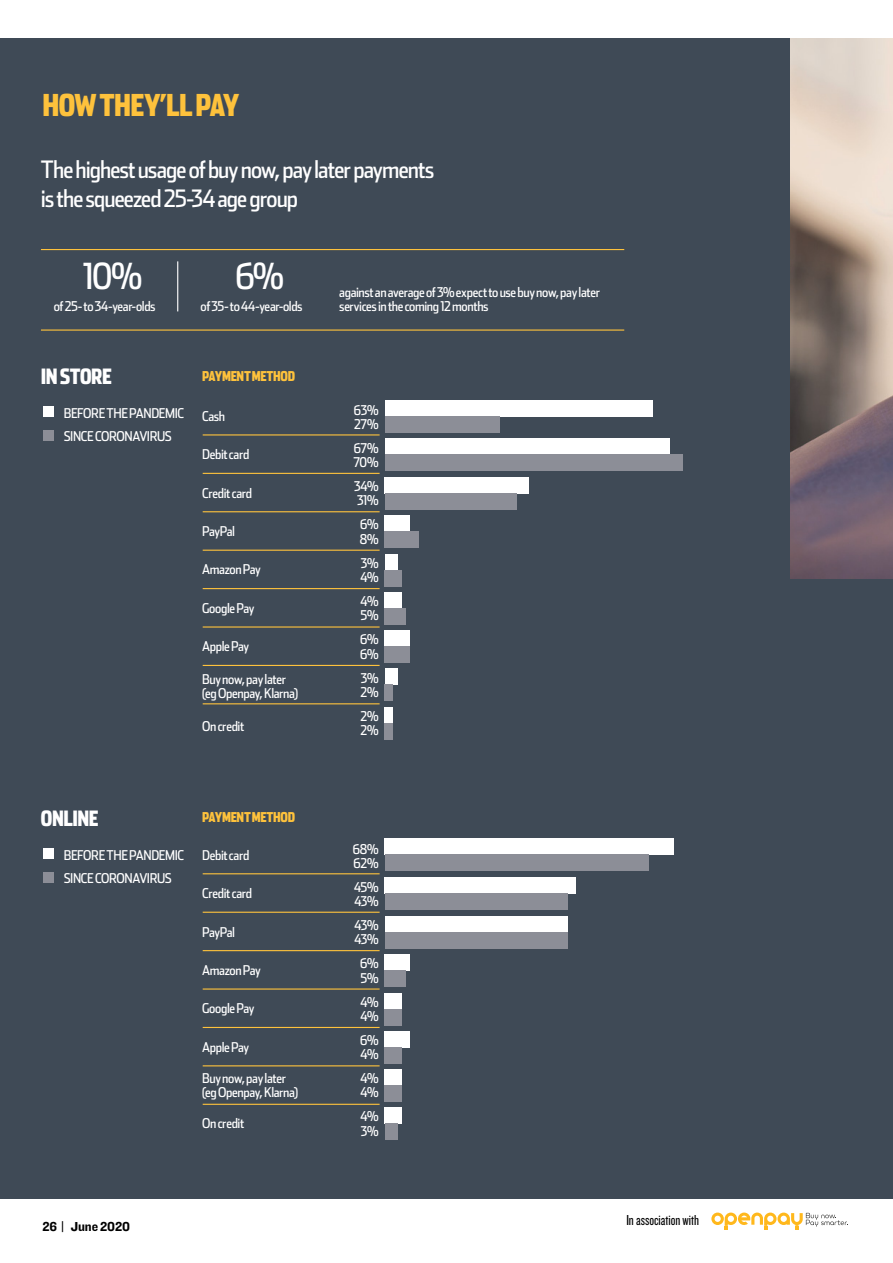
<style>
.page{position:relative;width:893px;height:1263px;background:#fff}
.page>*{position:absolute;margin:0;border:0;box-sizing:border-box;transform-origin:0 0}
.t1{font:36px "Stainless Cond";color:#fff}
.t2{font:900 30px "Stainless Comp";letter-spacing:-.025em;color:#fec23c}
.t3{font:24px/28.8px "Stainless Cond";letter-spacing:-.04em;color:#fff}
.t4{font:900 21px "Stainless Comp";letter-spacing:-.02em;color:#fff}
.t5{font:15px "Knockout 28 Junior Feathrwt";color:#000}
.t6{font:13.5px/14.2px "Stainless Cond";letter-spacing:-.025em;color:#fff}
.t7{font:900 13.5px "Stainless Comp";letter-spacing:-.02em;color:#fec23c}
.t8{font:13.5px "Knockout 51 Middleweight";letter-spacing:-.01em;color:#000}
</style>
<div class="page">
<svg style="left:711px;top:1212px;width:137px;height:18px"></svg>
<div style="left:0;top:38px;width:893px;height:1160px;background:#3f4a56"></div>
<img style="left:790px;top:38px;width:103px;height:540px">
<hr style="left:203px;top:434px;width:177px;height:1px;background:#fec23c">
<hr style="left:203px;top:873px;width:177px;height:1px;background:#fec23c">
<hr style="left:203px;top:511px;width:177px;height:1px;background:#fec23c">
<hr style="left:203px;top:950px;width:177px;height:1px;background:#fec23c">
<hr style="left:203px;top:588px;width:177px;height:1px;background:#fec23c">
<hr style="left:203px;top:1027px;width:177px;height:1px;background:#fec23c">
<hr style="left:203px;top:665px;width:177px;height:1px;background:#fec23c">
<hr style="left:203px;top:1104px;width:177px;height:1px;background:#fec23c">
<hr style="left:203px;top:473px;width:177px;height:1px;background:#fec23c">
<hr style="left:203px;top:912px;width:177px;height:1px;background:#fec23c">
<hr style="left:203px;top:550px;width:177px;height:1px;background:#fec23c">
<hr style="left:203px;top:988px;width:177px;height:1px;background:#fec23c">
<hr style="left:203px;top:626px;width:177px;height:2px;background:#fec23c">
<hr style="left:203px;top:1065px;width:177px;height:1px;background:#fec23c">
<hr style="left:203px;top:703px;width:177px;height:1px;background:#fec23c">
<div style="left:385px;top:400px;width:268px;height:16px;background:#fff"></div>
<div style="left:385px;top:839px;width:289px;height:16px;background:#fff"></div>
<div style="left:385px;top:439px;width:285px;height:16px;background:#fff"></div>
<div style="left:385px;top:877px;width:191px;height:17px;background:#fff"></div>
<div style="left:385px;top:477px;width:144px;height:16px;background:#fff"></div>
<div style="left:385px;top:916px;width:182px;height:16px;background:#fff"></div>
<div style="left:385px;top:515px;width:25px;height:16px;background:#fff"></div>
<div style="left:385px;top:954px;width:25px;height:16px;background:#fff"></div>
<div style="left:385px;top:554px;width:12px;height:16px;background:#fff"></div>
<div style="left:385px;top:993px;width:17px;height:16px;background:#fff"></div>
<div style="left:385px;top:592px;width:17px;height:16px;background:#fff"></div>
<div style="left:385px;top:1031px;width:25px;height:16px;background:#fff"></div>
<div style="left:385px;top:669px;width:12px;height:16px;background:#fff"></div>
<div style="left:385px;top:1108px;width:17px;height:16px;background:#fff"></div>
<div style="left:385px;top:707px;width:8px;height:16px;background:#fff"></div>
<div style="left:385px;top:631px;width:25px;height:16px;background:#fff"></div>
<div style="left:385px;top:1069px;width:17px;height:16px;background:#fff"></div>
<div style="left:385px;top:416px;width:114px;height:16px;background:#8c8e97"></div>
<div style="left:385px;top:855px;width:263px;height:16px;background:#8c8e97"></div>
<div style="left:385px;top:455px;width:297px;height:16px;background:#8c8e97"></div>
<div style="left:385px;top:894px;width:182px;height:16px;background:#8c8e97"></div>
<div style="left:385px;top:493px;width:131px;height:16px;background:#8c8e97"></div>
<div style="left:385px;top:932px;width:182px;height:16px;background:#8c8e97"></div>
<div style="left:385px;top:531px;width:34px;height:16px;background:#8c8e97"></div>
<div style="left:385px;top:970px;width:21px;height:16px;background:#8c8e97"></div>
<div style="left:385px;top:570px;width:17px;height:16px;background:#8c8e97"></div>
<div style="left:385px;top:1009px;width:17px;height:16px;background:#8c8e97"></div>
<div style="left:385px;top:608px;width:21px;height:17px;background:#8c8e97"></div>
<div style="left:385px;top:1047px;width:17px;height:16px;background:#8c8e97"></div>
<div style="left:385px;top:685px;width:8px;height:16px;background:#8c8e97"></div>
<div style="left:385px;top:1124px;width:12px;height:16px;background:#8c8e97"></div>
<div style="left:385px;top:723px;width:8px;height:16px;background:#8c8e97"></div>
<div style="left:385px;top:647px;width:25px;height:16px;background:#8c8e97"></div>
<div style="left:385px;top:1085px;width:17px;height:17px;background:#8c8e97"></div>
<hr style="left:41px;top:329px;width:583px;height:2px;background:#fec23c">
<hr style="left:41px;top:249px;width:583px;height:1px;background:#fec23c">
<hr style="left:177px;top:261px;width:1px;height:50px;background:#fff">
<div style="left:43px;top:407px;width:11px;height:10px;background:#fff"></div>
<div style="left:43px;top:849px;width:11px;height:10px;background:#fff"></div>
<div style="left:43px;top:430px;width:11px;height:11px;background:#8c8e97"></div>
<div style="left:43px;top:872px;width:11px;height:11px;background:#8c8e97"></div>
<h2 class="t2" style="left:43px;top:87px;width:199px">HOW THEY’LL PAY</h2>
<h3 class="t3" style="left:41px;top:155px;width:395px">The highest usage of buy now, pay later payments is the squeezed 25-34 age group</h3>
<h1 class="t1" style="left:83px;top:255px;width:61px">10%</h1>
<h1 class="t1" style="left:235px;top:255px;width:50px">6%</h1>
<p class="t6" style="left:54px;top:299px;width:103px">of 25- to 34-year-olds</p>
<p class="t6" style="left:200px;top:299px;width:104px">of 35- to 44-year-olds</p>
<h3 class="t4" style="left:41px;top:364px;width:73px">IN STORE</h3>
<p class="t6" style="left:64px;top:402px;width:122px;line-height:22.8px">BEFORE THE PANDEMIC<br>SINCE CORONAVIRUS</p>
<p class="t7" style="left:202px;top:368px;width:94px">PAYMENT METHOD</p>
<p class="t6" style="left:202px;top:409px;width:25px">Cash</p>
<p class="t6" style="left:202px;top:447px;width:49px">Debit card</p>
<p class="t6" style="left:202px;top:485px;width:52px">Credit card</p>
<p class="t6" style="left:202px;top:524px;width:35px">PayPal</p>
<p class="t6" style="left:202px;top:562px;width:60px">Amazon Pay</p>
<p class="t6" style="left:202px;top:600px;width:54px">Google Pay</p>
<p class="t6" style="left:202px;top:639px;width:49px">Apple Pay</p>
<p class="t6" style="left:202px;top:671px;width:98px">Buy now, pay later (eg Openpay, Klarna)</p>
<p class="t6" style="left:202px;top:718px;width:44px">On credit</p>
<h3 class="t4" style="left:41px;top:806px;width:59px">ONLINE</h3>
<p class="t6" style="left:64px;top:844px;width:122px;line-height:22.8px">BEFORE THE PANDEMIC<br>SINCE CORONAVIRUS</p>
<p class="t7" style="left:202px;top:809px;width:94px">PAYMENT METHOD</p>
<p class="t6" style="left:202px;top:848px;width:49px">Debit card</p>
<p class="t6" style="left:202px;top:886px;width:52px">Credit card</p>
<p class="t6" style="left:202px;top:924px;width:35px">PayPal</p>
<p class="t6" style="left:202px;top:963px;width:60px">Amazon Pay</p>
<p class="t6" style="left:202px;top:1001px;width:54px">Google Pay</p>
<p class="t6" style="left:202px;top:1039px;width:49px">Apple Pay</p>
<p class="t6" style="left:202px;top:1070px;width:98px">Buy now, pay later (eg Openpay, Klarna)</p>
<p class="t6" style="left:202px;top:1116px;width:44px">On credit</p>
<p class="t6" style="left:339px;top:285px;width:262px">against an average of 3% expect to use buy now, pay later services in the coming 12 months</p>
<p class="t6" style="left:354px;top:402px;width:26px">63%<br>27%</p>
<p class="t6" style="left:353px;top:441px;width:27px">67%<br>70%</p>
<p class="t6" style="left:354px;top:479px;width:26px">34%<br>31%</p>
<p class="t6" style="left:360px;top:517px;width:20px">6%<br>8%</p>
<p class="t6" style="left:360px;top:555px;width:20px">3%<br>4%</p>
<p class="t6" style="left:360px;top:594px;width:20px">4%<br>5%</p>
<p class="t6" style="left:360px;top:632px;width:20px">6%<br>6%</p>
<p class="t6" style="left:361px;top:670px;width:20px">3%<br>2%</p>
<p class="t6" style="left:361px;top:709px;width:20px">2%<br>2%</p>
<p class="t6" style="left:353px;top:841px;width:27px">68%<br>62%</p>
<p class="t6" style="left:354px;top:879px;width:26px">45%<br>43%</p>
<p class="t6" style="left:354px;top:918px;width:26px">43%<br>43%</p>
<p class="t6" style="left:360px;top:956px;width:20px">6%<br>5%</p>
<p class="t6" style="left:360px;top:994px;width:20px">4%<br>4%</p>
<p class="t6" style="left:360px;top:1033px;width:20px">6%<br>4%</p>
<p class="t6" style="left:360px;top:1071px;width:20px">4%<br>4%</p>
<p class="t6" style="left:360px;top:1109px;width:20px">4%<br>3%</p>
<p class="t8" style="left:43px;top:1217px;width:89px">26 | June 2020</p>
<p class="t5" style="left:626px;top:1211px;width:74px">In association with</p>
</div>
